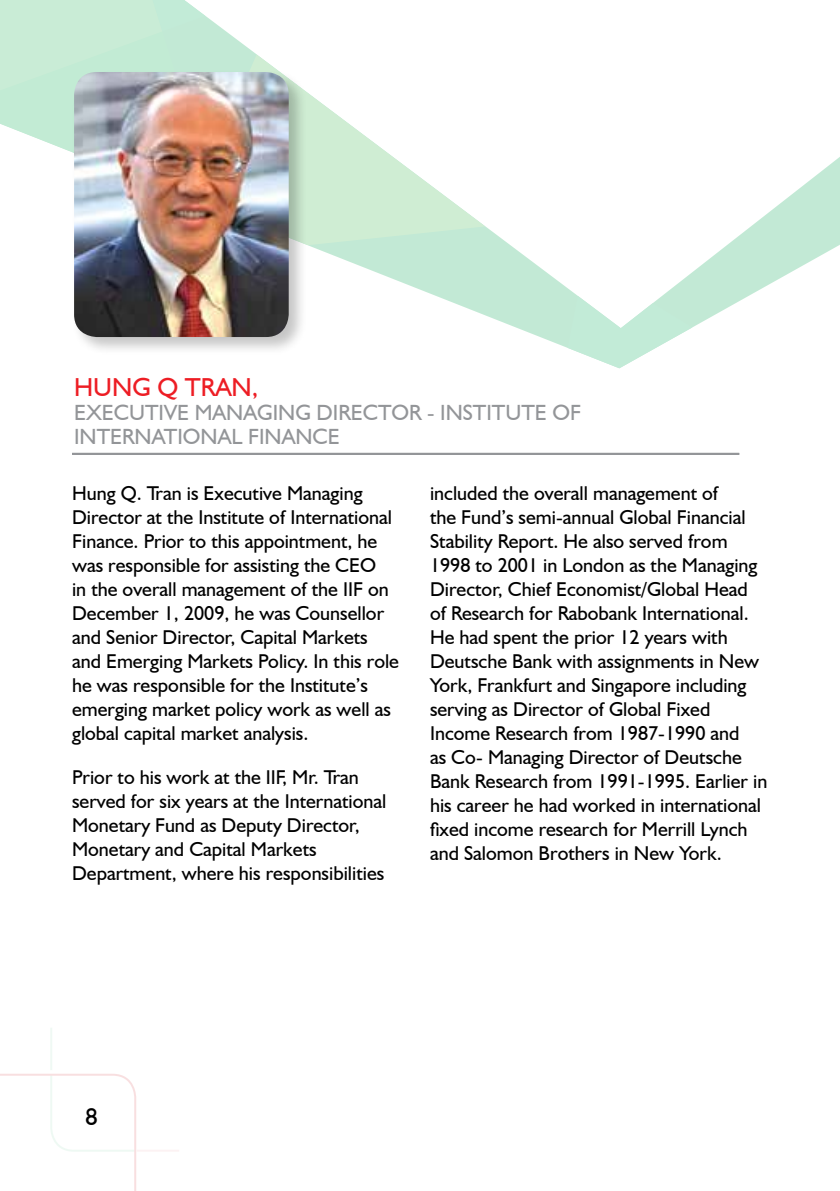
<style>
.page{position:relative;width:840px;height:1191px;background:#fff}
.page>*{position:absolute;margin:0;border:0;box-sizing:border-box;transform-origin:0 0}
.t1{font:26px "Humanist 521 BT";color:#ed1d24}
.t2{font:24px "Humanist 521 BT";color:#000}
.t3{font:22px "Humanist 521 BT";color:#939598}
.t4{font:20px/24px "Humanist 521 BT";color:#000}
</style>
<div class="page">
<svg style="left:217px;top:25px;width:622px;height:323px"></svg>
<svg style="left:567px;top:296px;width:125px;height:72px"></svg>
<svg style="left:217px;top:54px;width:268px;height:191px"></svg>
<div style="left:0;top:0;width:217px;height:152px;background:#c9ecd6"></div>
<svg style="left:0;top:1028px;width:179px;height:163px"></svg>
<div style="left:71px;top:69px;width:236px;height:287px;background:#000;opacity:.23"></div>
<img style="left:74px;top:72px;width:214px;height:265px">
<hr style="left:72px;top:453px;width:666px;height:2px;background:#939598">
<h1 class="t1" style="left:74px;top:371px;width:20px">Hung</h1>
<h1 class="t1" style="left:157px;top:371px;width:102px">Q Tran,</h1>
<p class="t3" style="left:74px;top:399px;width:41px">Executive</p>
<p class="t3" style="left:195px;top:399px;width:152px">Managi ng Director</p>
<p class="t3" style="left:427px;top:399px;width:49px">- Institute</p>
<p class="t3" style="left:552px;top:399px;width:15px">of</p>
<p class="t3" style="left:74px;top:423px;width:20px">Inte</p>
<p class="t3" style="left:122px;top:423px;width:56px">rnation</p>
<p class="t3" style="left:217px;top:423px;width:93px">al Finance</p>
<p class="t4" style="left:72px;top:480px;width:328px">Hung Q. Tran is Executive Managing Director at the Institute of International Finance. Prior to this appointment, he was responsible for assisting the CEO<br>in the overall management of the IIF on December 1, 2009, he was Counsellor and Senior Director, Capital Markets and Emerging Markets Policy. In this role he was responsible for the Institute’s emerging market policy work as well as global capital market analysis.</p>
<p class="t4" style="left:72px;top:764px;width:315px">Prior to his work at the IIF, Mr. Tran served for six years at the International Monetary Fund as Deputy Director, Monetary and Capital Markets Department, where his responsibilities</p>
<p class="t4" style="left:430px;top:480px;width:338px">included the overall management of<br>the Fund’s semi-annual Global Financial Stability Report. He also served from 1998 to 2001 in London as the Managing Director, Chief Economist/Global Head of Research for Rabobank International.<br>He had spent the prior 12 years with Deutsche Bank with assignments in New York, Frankfurt and Singapore including serving as Director of Global Fixed Income Research from 1987-1990 and<br>as Co- Managing Director of Deutsche Bank Research from 1991-1995. Earlier in his career he had worked in international fixed income research for Merrill Lynch and Salomon Brothers in New York.</p>
<p class="t2" style="left:85px;top:1102px;width:14px">8</p>
</div>
